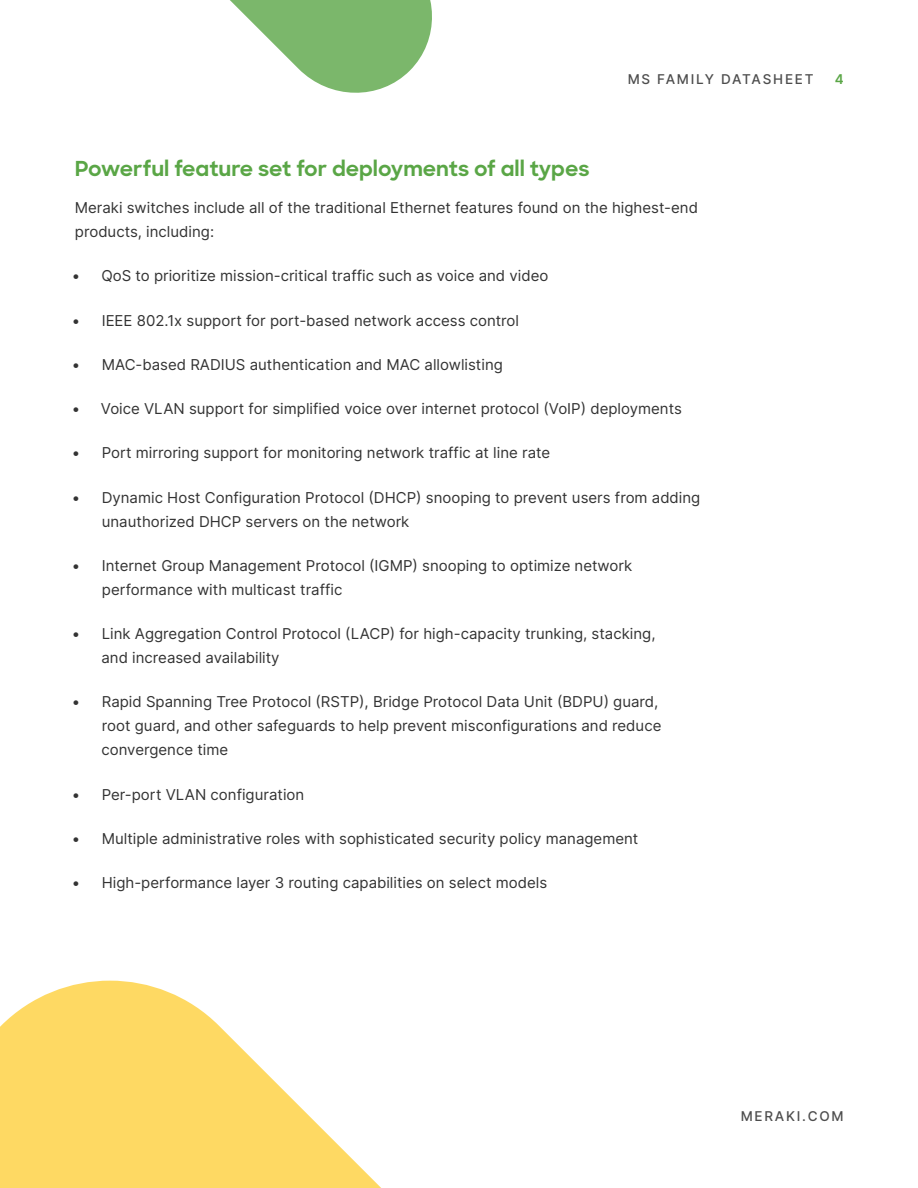
<style>
.page{position:relative;width:918px;height:1188px;background:#fff}
.page>*{position:absolute;margin:0;border:0;box-sizing:border-box;transform-origin:0 0}
.t1{font:700 21px "Sharp Sans";color:#5aa646}
.t2{font:15px/24px "Inter";color:#333}
.t3{font:500 13.5px "Inter";letter-spacing:.13em;color:#4d4d4d}
.t4{font:600 13.5px "Inter";color:#5aa646}
</style>
<div class="page">
<svg style="left:0;top:981px;width:381px;height:207px;fill:#fed963"></svg>
<svg style="left:230px;top:0;width:202px;height:93px"></svg>
<p class="t3" style="left:628px;top:70px;width:187px">MS FAMILY DATASHEET</p>
<p class="t4" style="left:835px;top:70px;width:10px">4</p>
<h1 class="t1" style="left:75px;top:152px;width:516px">Powerful feature set for deployments of all types</h1>
<p class="t2" style="left:75px;top:195px;width:625px">Meraki switches include all of the traditional Ethernet features found on the highest-end products, including:</p>
<p class="t2" style="left:72px;top:264px;width:478px">• QoS to prioritize mission-critical traffic such as voice and video</p>
<p class="t2" style="left:72px;top:308px;width:449px">• IEEE 802.1x support for port-based network access control</p>
<p class="t2" style="left:72px;top:352px;width:433px">• MAC-based RADIUS authentication and MAC allowlisting</p>
<p class="t2" style="left:72px;top:396px;width:612px">• Voice VLAN support for simplified voice over internet protocol (VoIP) deployments</p>
<p class="t2" style="left:72px;top:441px;width:480px">• Port mirroring support for monitoring network traffic at line rate</p>
<p class="t2" style="left:102px;top:485px;width:600px;text-indent:-30px">• Dynamic Host Configuration Protocol (DHCP) snooping to prevent users from adding unauthorized DHCP servers on the network</p>
<p class="t2" style="left:102px;top:553px;width:532px;text-indent:-30px">• Internet Group Management Protocol (IGMP) snooping to optimize network performance with multicast traffic</p>
<p class="t2" style="left:101px;top:621px;width:556px;text-indent:-30px">• Link Aggregation Control Protocol (LACP) for high-capacity trunking, stacking, and increased availability</p>
<p class="t2" style="left:101px;top:690px;width:561px;text-indent:-30px">• Rapid Spanning Tree Protocol (RSTP), Bridge Protocol Data Unit (BDPU) guard, root guard, and other safeguards to help prevent misconfigurations and reduce convergence time</p>
<p class="t2" style="left:72px;top:782px;width:234px">• Per-port VLAN configuration</p>
<p class="t2" style="left:72px;top:826px;width:568px">• Multiple administrative roles with sophisticated security policy management</p>
<p class="t2" style="left:72px;top:870px;width:477px">• High-performance layer 3 routing capabilities on select models</p>
<p class="t3" style="left:741px;top:1106px;width:105px">MERAKI.COM</p>
</div>
